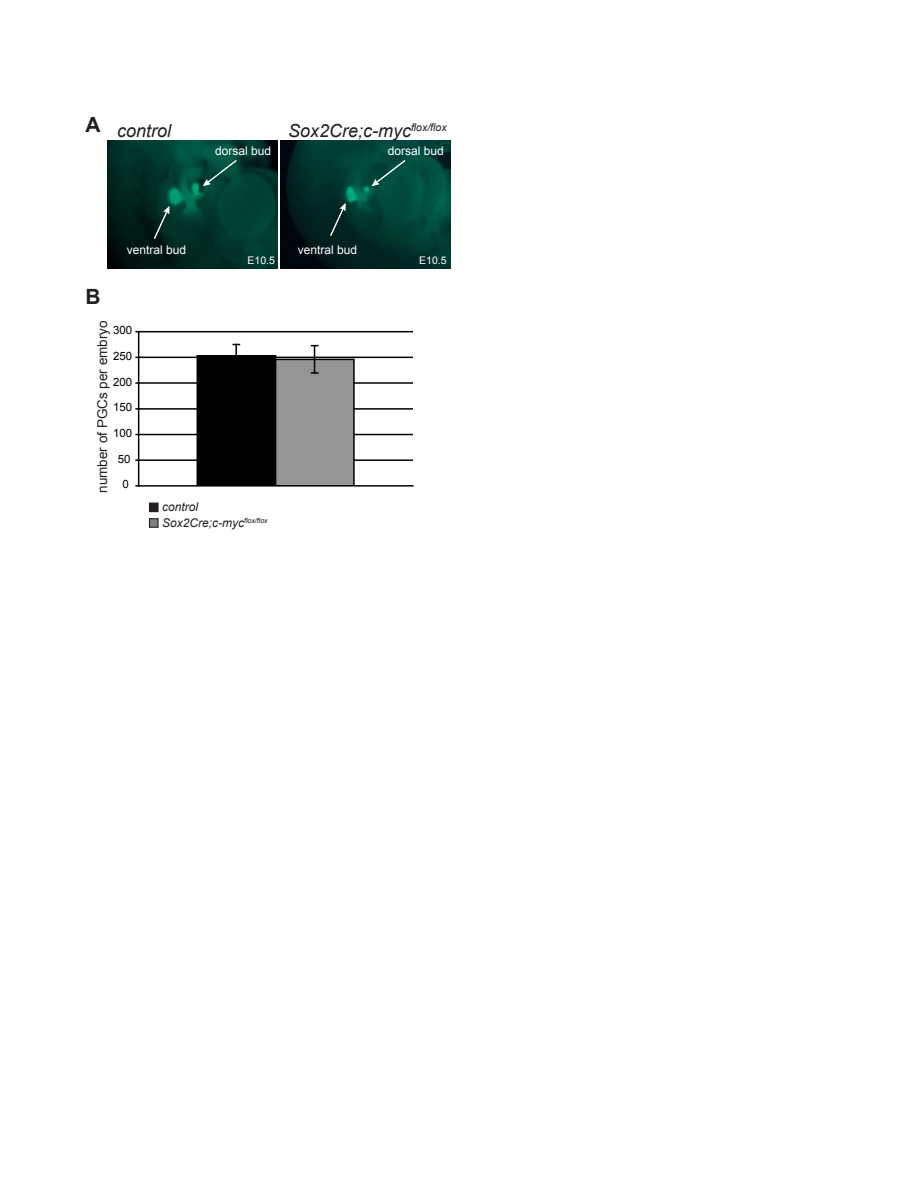
<style>
.page{position:relative;width:918px;height:1188px;background:#fff}
.page>*{position:absolute;margin:0;border:0;box-sizing:border-box;transform-origin:0 0}
.t1{font:700 21px "Arial";color:#231f20}
.t2{font:italic 18px "Arial";color:#231f20}
.t3{font:13.5px "Arial";color:#231f20}
.t4{font:12px "Arial";color:#fff}
.t5{font:italic 12px/16.2px "Arial";color:#231f20}
.t6{font:11.4px "Arial";color:#000}
.t7{font:10.5px "Arial";color:#fff}
.t8{font:italic 10.5px "Arial";color:#231f20}
</style>
<div class="page">
<img style="left:280px;top:141px;width:170px;height:127px">
<img style="left:108px;top:141px;width:170px;height:127px">
<svg style="left:203px;top:159px;width:35px;height:27px"></svg>
<svg style="left:153px;top:206px;width:16px;height:34px"></svg>
<svg style="left:329px;top:203px;width:17px;height:34px"></svg>
<svg style="left:371px;top:159px;width:36px;height:27px"></svg>
<hr style="left:139px;top:459px;width:274px;height:2px;background:#000">
<hr style="left:139px;top:434px;width:274px;height:1px;background:#000">
<hr style="left:139px;top:408px;width:274px;height:2px;background:#000">
<hr style="left:139px;top:382px;width:274px;height:2px;background:#000">
<hr style="left:139px;top:357px;width:274px;height:1px;background:#000">
<hr style="left:139px;top:331px;width:274px;height:1px;background:#000">
<div style="left:197px;top:356px;width:79px;height:130px;background:#000"></div>
<div style="left:276px;top:359px;width:78px;height:127px;background:#959595"></div>
<div style="left:275px;top:359px;width:80px;height:127px;border:2px solid #000"></div>
<svg style="left:233px;top:344px;width:6px;height:12px"></svg>
<svg style="left:312px;top:345px;width:6px;height:29px"></svg>
<hr style="left:138px;top:332px;width:1px;height:154px;background:#000">
<hr style="left:139px;top:485px;width:274px;height:2px;background:#000">
<div style="left:149px;top:503px;width:10px;height:9px;background:#231f20;border:1px solid #231f20"></div>
<div style="left:149px;top:518px;width:10px;height:10px;background:#808183;border:1px solid #231f20"></div>
<h1 class="t1" style="left:86px;top:113px;width:17px">A</h1>
<p class="t8" style="left:411px;top:121px;width:37px">flox/flox</p>
<h2 class="t2" style="left:117px;top:120px;width:56px">control</h2>
<h2 class="t2" style="left:288px;top:120px;width:125px">Sox2Cre;c-myc</h2>
<p class="t4" style="left:215px;top:144px;width:58px">dorsal bud</p>
<p class="t4" style="left:388px;top:144px;width:58px">dorsal bud</p>
<p class="t4" style="left:127px;top:243px;width:61px">ventral bud</p>
<p class="t4" style="left:298px;top:243px;width:61px">ventral bud</p>
<h1 class="t1" style="left:85px;top:284px;width:17px">B</h1>
<p class="t3" style="left:95px;top:493px;width:174px;rotate:-90deg">number of PGCs per embryo</p>
<p class="t6" style="left:113px;top:324px;width:21px">300</p>
<p class="t6" style="left:113px;top:349px;width:21px">250</p>
<p class="t6" style="left:113px;top:375px;width:21px">200</p>
<p class="t6" style="left:113px;top:401px;width:21px">150</p>
<p class="t6" style="left:113px;top:427px;width:21px">100</p>
<p class="t6" style="left:118px;top:452px;width:14px">50</p>
<p class="t6" style="left:123px;top:478px;width:8px">0</p>
<p class="t7" style="left:248px;top:254px;width:29px">E10.5</p>
<p class="t7" style="left:419px;top:254px;width:29px">E10.5</p>
<p class="t5" style="left:162px;top:499px;width:107px">control<br>Sox2Cre;c-myc<sup>flox/flox</sup></p>
</div>
